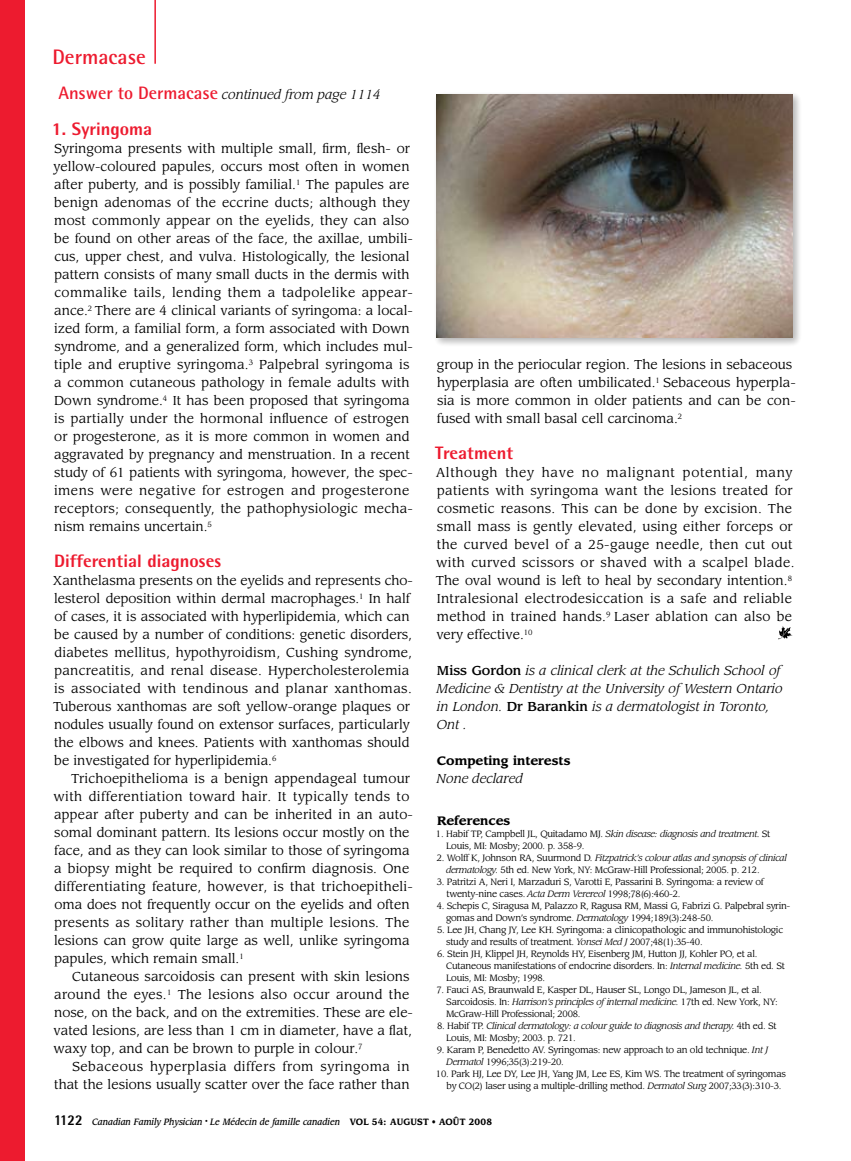
<style>
.page{position:relative;width:851px;height:1161px;background:#fff}
.page>*{position:absolute;margin:0;border:0;box-sizing:border-box;transform-origin:0 0}
.t1{font:700 21px "Rotis Semi Sans Std";color:#ed1b2f}
.t2{font:800 18px "Rotis Semi Sans Std";color:#ed1b2f}
.t3{font:12.75px/18px "Leawood Std";color:#000}
.t4{font:12.75px/18px "Leawood Std";letter-spacing:.02em;color:#000}
.t5{font:italic 12.75px/18px "Leawood Std";color:#000}
.t6{font:700 12px "Leawood Std";color:#000}
.t7{font:9px/12px "Leawood Std";letter-spacing:-.03em;color:#000}
.t8{font:italic 9px/12px "Leawood Std";letter-spacing:-.03em;color:#000}
.t9{font:italic 500 9px "Leawood Std";color:#000;scale:.9 1}
.s1{font-family:"Rotis Semi Sans Std";font-weight:700;font-style:normal;font-size:18px;color:#ed1b2f}
.s2{font-weight:500;font-style:normal}
.s3{font-style:italic}
.s4{font-style:normal}
.s5{font-family:"Rotis Semi Sans Std";font-weight:800;font-style:normal;font-size:15px}
.s6{font-weight:700;font-style:normal}
</style>
<div class="page">
<div style="left:0;top:0;width:24px;height:1161px;background:#ed1b2f"></div>
<hr style="left:154px;top:0;width:2px;height:64px;background:#ed1b2f">
<svg style="left:778px;top:626px;width:14px;height:13px"></svg>
<div style="left:432px;top:90px;width:371px;height:259px;background:#000;opacity:.3"></div>
<img style="left:436px;top:94px;width:356px;height:244px">
<h1 class="t1" style="left:52px;top:44px;width:95px">Dermacase</h1>
<p class="t5" style="left:58px;top:86px;width:323px"><span class="s1">Answer to Dermacase</span> continued from page 1114</p>
<h2 class="t2" style="left:52px;top:117px;width:102px">1. Syringoma</h2>
<p class="t3" style="left:54px;top:140px;width:361px">Syringoma presents with multiple small, firm, flesh- or yellow-coloured papules, occurs most often in women after puberty, and is possibly familial.<sup>1</sup> The papules are benign adenomas of the eccrine ducts; although they most commonly appear on the eyelids, they can also be found on other areas of the face, the axillae, umbili&shy;cus, upper chest, and vulva. Histologically, the lesional pattern consists of many small ducts in the dermis with commalike tails, lending them a tadpolelike appear&shy;ance.<sup>2</sup> There are 4 clinical variants of syringoma: a local&shy;ized form, a familial form, a form associated with Down syndrome, and a generalized form, which includes mul&shy;tiple and eruptive syringoma.<sup>3</sup> Palpebral syringoma is a common cutaneous pathology in female adults with Down syndrome.<sup>4</sup> It has been proposed that syringoma is partially under the hormonal influence of estrogen or progesterone, as it is more common in women and aggravated by pregnancy and menstruation. In a recent study of 61 patients with syringoma, however, the spec&shy;imens were negative for estrogen and progesterone receptors; consequently, the pathophysiologic mecha&shy;nism remains uncertain.<sup>5</sup></p>
<h2 class="t2" style="left:54px;top:549px;width:168px">Differential diagnoses</h2>
<p class="t3" style="left:53px;top:572px;width:361px">Xanthelasma presents on the eyelids and represents cho&shy;lesterol deposition within dermal macrophages.<sup>1</sup> In half of cases, it is associated with hyperlipidemia, which can be caused by a number of conditions: genetic disorders, diabetes mellitus, hypothyroidism, Cushing syndrome, pancreatitis, and renal disease. Hypercholesterolemia is associated with tendinous and planar xanthomas.<br>Tuberous xanthomas are soft yellow-orange plaques or nodules usually found on extensor surfaces, particularly the elbows and knees. Patients with xanthomas should be investigated for hyperlipidemia.<sup>6</sup></p>
<p class="t3" style="left:54px;top:770px;width:361px;text-indent:18px">Trichoepithelioma is a benign appendageal tumour with differentiation toward hair. It typically tends to appear after puberty and can be inherited in an auto&shy;somal dominant pattern. Its lesions occur mostly on the face, and as they can look similar to those of syringoma a biopsy might be required to confirm diagnosis. One differentiating feature, however, is that trichoepitheli&shy;oma does not frequently occur on the eyelids and often presents as solitary rather than multiple lesions. The lesions can grow quite large as well, unlike syringoma papules, which remain small.<sup>1</sup></p>
<p class="t3" style="left:54px;top:968px;width:361px;text-indent:19px">Cutaneous sarcoidosis can present with skin lesions around the eyes.<sup>1</sup> The lesions also occur around the nose, on the back, and on the extremities. These are ele&shy;vated lesions, are less than 1 cm in diameter, have a flat, waxy top, and can be brown to purple in colour.<sup>7</sup></p>
<p class="t3" style="left:54px;top:1058px;width:357px;text-align:right">Sebaceous hyperplasia differs from syringoma in that the lesions usually scatter over the face rather than</p>
<p class="t3" style="left:437px;top:356px;width:360px">group in the periocular region. The lesions in sebaceous hyperplasia are often umbilicated.<sup>1</sup> Sebaceous hyperpla&shy;sia is more common in older patients and can be con&shy;fused with small basal cell carcinoma.<sup>2</sup></p>
<h2 class="t2" style="left:435px;top:441px;width:79px">Treatment</h2>
<p class="t4" style="left:435px;top:464px;width:360px">Although they have no malignant potential, many patients with syringoma want the lesions treated for cosmetic reasons. This can be done by excision. The small mass is gently elevated, using either forceps or the curved bevel of a 25-gauge needle, then cut out with curved scissors or shaved with a scalpel blade.<br>The oval wound is left to heal by secondary intention.<sup>8<br></sup>Intralesional electrodesiccation is a safe and reliable method in trained hands.<sup>9</sup> Laser ablation can also be very effective.<sup>10</sup></p>
<p class="t5" style="left:436px;top:662px;width:347px"><span class="s2">Miss Gordon</span> is a clinical clerk at the Schulich School of Medicine &amp; Dentistry at the University of Western Ontario in London. <span class="s2">Dr Barankin</span> is a dermatologist in Toronto, Ont .</p>
<p class="t6" style="left:437px;top:753px;width:135px">Competing interests</p>
<p class="t5" style="left:436px;top:770px;width:88px">None declared</p>
<p class="t6" style="left:437px;top:813px;width:75px">References</p>
<p class="t7" style="left:446px;top:828px;width:325px;text-indent:-10px">1. Habif TP, Campbell JL, Quitadamo MJ. <span class="s3">Skin disease: diagnosis and treatment</span>. St<br>Louis, MI: Mosby; 2000. p. 358-9.</p>
<p class="t7" style="left:446px;top:852px;width:342px;text-indent:-9px">2. Wolff K, Johnson RA, Suurmond D. <span class="s3">Fitzpatrick’s colour atlas and synopsis of clinical dermatology.</span> 5th ed. New York, NY: McGraw-Hill Professional; 2005. p. 212.</p>
<p class="t7" style="left:446px;top:876px;width:319px;text-indent:-10px">3. Patritzi A, Neri I, Marzaduri S, Varotti E, Passarini B. Syringoma: a review of twenty-nine cases. <span class="s3">Acta Derm Verereol</span> 1998;78(6):460-2.</p>
<p class="t7" style="left:446px;top:900px;width:346px;text-indent:-9px">4. Schepis C, Siragusa M, Palazzo R, Ragusa RM, Massi G, Fabrizi G. Palpebral syrin&shy;gomas and Down’s syndrome. <span class="s3">Dermatology</span> 1994;189(3):248-50.</p>
<p class="t7" style="left:446px;top:924px;width:338px;text-indent:-9px">5. Lee JH, Chang JY, Lee KH. Syringoma: a clinicopathologic and immunohistologic study and results of treatment. <span class="s3">Yonsei Med J</span> 2007;48(1):35-40.</p>
<p class="t7" style="left:446px;top:948px;width:340px;text-indent:-9px">6. Stein JH, Klippel JH, Reynolds HY, Eisenberg JM, Hutton JJ, Kohler PO, et al.<br>Cutaneous manifestations of endocrine disorders. In: <span class="s3">Internal medicine.</span> 5th ed. St<br>Louis, MI: Mosby; 1998.</p>
<p class="t7" style="left:446px;top:984px;width:333px;text-indent:-10px">7. Fauci AS, Braunwald E, Kasper DL, Hauser SL, Longo DL, Jameson JL, et al.<br>Sarcoidosis. In: <span class="s3">Harrison’s principles of internal medicine.</span> 17th ed. New York, NY:<br>McGraw-Hill Professional; 2008.</p>
<p class="t8" style="left:446px;top:1020px;width:332px;text-indent:-9px"><span class="s4">8. Habif TP.</span> Clinical dermatology: a colour guide to diagnosis and therapy. <span class="s4">4th ed. St<br>Louis, MI: Mosby; 2003. p. 721.</span></p>
<p class="t7" style="left:446px;top:1044px;width:323px;text-indent:-9px">9. Karam P, Benedetto AV. Syringomas: new approach to an old technique. <span class="s3">Int J<br>Dermatol</span> 1996;35(3):219-20.</p>
<p class="t7" style="left:446px;top:1068px;width:341px;text-indent:-10px">10. Park HJ, Lee DY, Lee JH, Yang JM, Lee ES, Kim WS. The treatment of syringomas by CO(2) laser using a multiple-drilling method. <span class="s3">Dermatol Surg</span> 2007;33(3):310-3.</p>
<p class="t9" style="left:54px;top:1116px;width:488px"><span class="s5">1122</span> Canadian Family Physician <sup>•</sup> Le Médecin de famille canadien <span class="s6">VOL 54: AUGUST • AOÛT 2008</span></p>
</div>
